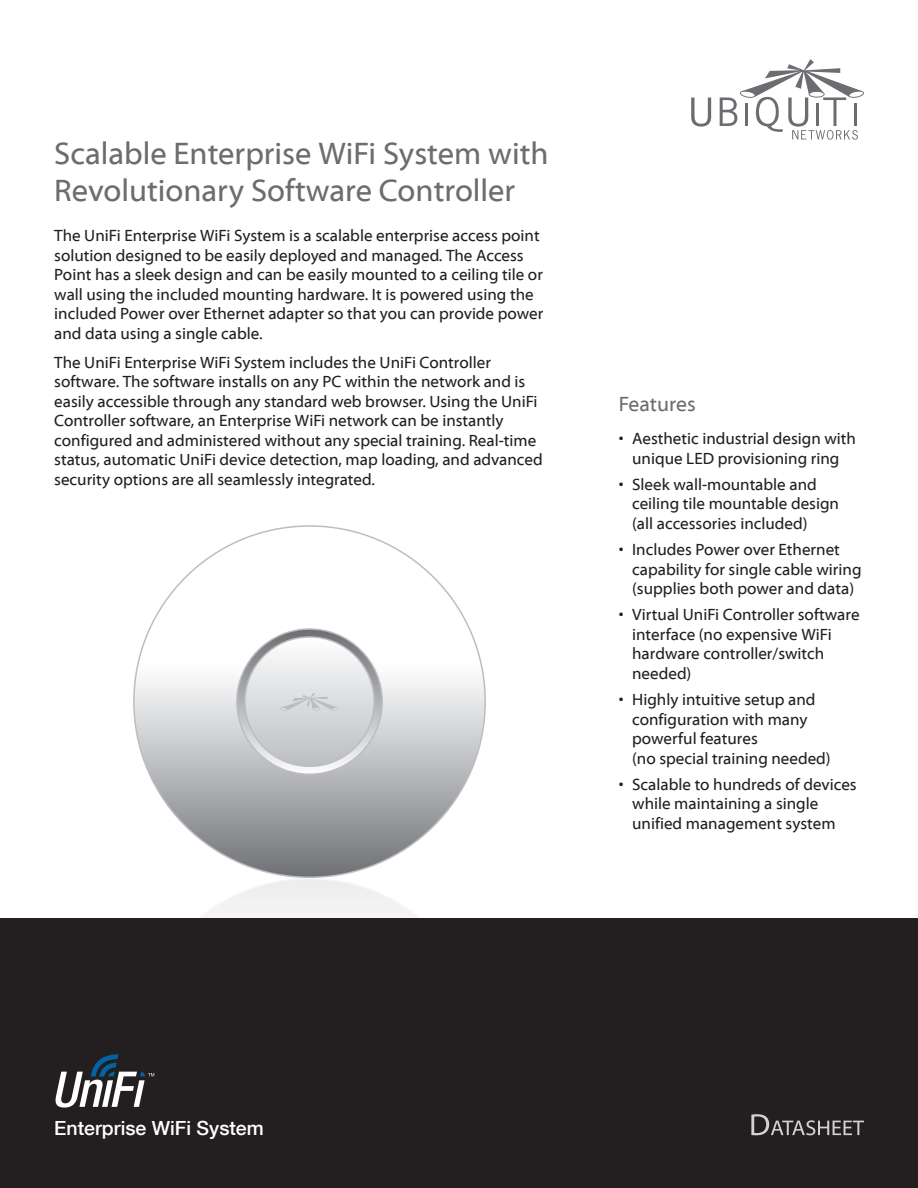
<style>
.page{position:relative;width:918px;height:1188px;background:#fff}
.page>*{position:absolute;margin:0;border:0;box-sizing:border-box;transform-origin:0 0}
.Tagline{font:31.5px/37.8px "Myriad Web Pro";color:#6c6d70}
.Features_Header{font:21px "Myriad Web Pro";color:#6c6d70}
.Product_Name{font:500 19.5px "Helvetica Neue";color:#fff}
.Paragraph_text{font:16.5px/19.5px "Myriad Web Pro";color:#231f20}
.Features_Bullets{font:16.5px/19.5px "Myriad Web Pro";color:#231f20}
</style>
<div class="page">
<svg style="left:134px;top:526px;width:351px;height:351px"></svg>
<svg style="left:237px;top:629px;width:145px;height:145px;background:#b4b5b8"></svg>
<div style="left:245px;top:637px;width:129px;height:129px;background:linear-gradient(to bottom,#fbfbfc,#bdbec1);border-radius:65px"></div>
<svg style="left:280px;top:693px;width:59px;height:18px"></svg>
<svg style="left:201px;top:878px;width:217px;height:40px"></svg>
<div style="left:0;top:918px;width:918px;height:270px;background:#231f20"></div>
<svg style="left:691px;top:98px;width:20px;height:29px"></svg>
<svg style="left:720px;top:59px;width:144px;height:81px"></svg>
<svg style="left:751px;top:1114px;width:113px;height:21px;background:#4f4c4e"></svg>
<svg style="left:54px;top:1054px;width:100px;height:54px"></svg>
<p class="Tagline" style="left:54px;top:135px;width:496px">Scalable Enterprise WiFi System with<br>Revolutionary Software Controller</p>
<p class="Paragraph_text" style="left:54px;top:226px;width:491px">The UniFi Enterprise WiFi System is a scalable enterprise access point solution designed to be easily deployed and managed. The Access Point has a sleek design and can be easily mounted to a ceiling tile or wall using the included mounting hardware. It is powered using the included Power over Ethernet adapter so that you can provide power and data using a single cable.</p>
<p class="Paragraph_text" style="left:54px;top:353px;width:490px">The UniFi Enterprise WiFi System includes the UniFi Controller software. The software installs on any PC within the network and is easily accessible through any standard web browser. Using the UniFi Controller software, an Enterprise WiFi network can be instantly configured and administered without any special training. Real-time status, automatic UniFi device detection, map loading, and advanced security options are all seamlessly integrated.</p>
<p class="Features_Header" style="left:619px;top:393px;width:79px">Features</p>
<p class="Features_Bullets" style="left:619px;top:429px;width:239px;text-align:center">• Aesthetic industrial design with unique LED provisioning ring</p>
<p class="Features_Bullets" style="left:632px;top:475px;width:208px;text-indent:-14px">• Sleek wall-mountable and ceiling tile mountable design (all accessories included)</p>
<p class="Features_Bullets" style="left:632px;top:540px;width:231px;text-indent:-14px">• Includes Power over Ethernet capability for single cable wiring (supplies both power and data)</p>
<p class="Features_Bullets" style="left:632px;top:606px;width:229px;text-indent:-14px">• Virtual UniFi Controller software interface (no expensive WiFi hardware controller/switch needed)</p>
<p class="Features_Bullets" style="left:632px;top:690px;width:200px;text-indent:-14px">• Highly intuitive setup and configuration with many powerful features<br>(no special training needed)</p>
<p class="Features_Bullets" style="left:632px;top:775px;width:226px;text-indent:-14px">• Scalable to hundreds of devices while maintaining a single unified management system</p>
<p class="Product_Name" style="left:54px;top:1117px;width:211px">Enterprise WiFi System</p>
</div>
